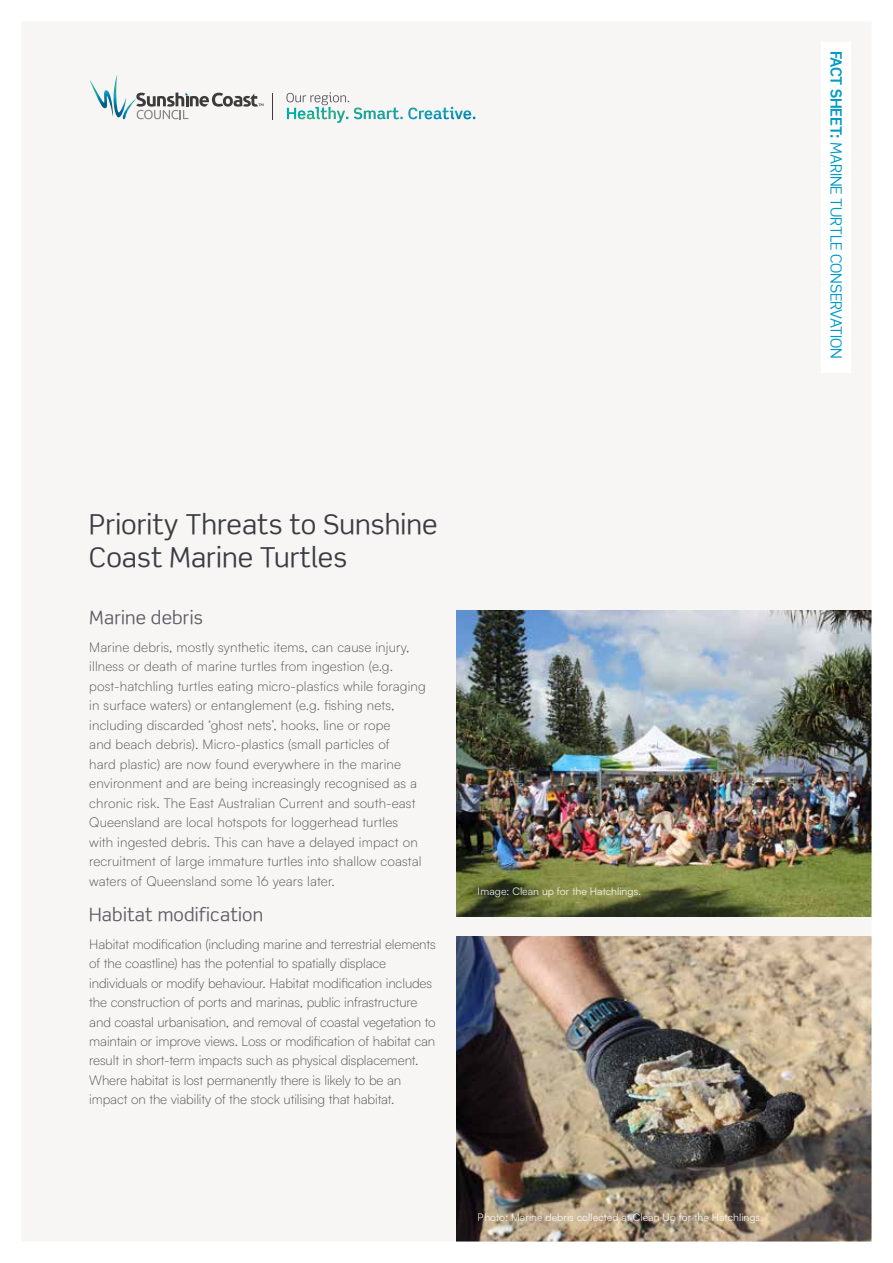
<style>
.page{position:relative;width:893px;height:1263px;background:#fff}
.page>*{position:absolute;margin:0;border:0;box-sizing:border-box;transform-origin:0 0}
.t1{font:27px/33px "Scene";color:#3b3c43}
.t2{font:18px "Scene";letter-spacing:.01em;color:#5d5e65}
.t3{font:15px "Scene";letter-spacing:-.01em;color:#009ac3}
.t4{font:300 13.5px/19.5px "Satoshi";color:#575756}
.t5{font:10.5px "Satoshi";color:#fff}
.s1{font-family:"Scene Alt";font-weight:700}
</style>
<div class="page">
<img style="left:22px;top:22px;width:850px;height:1220px">
<h1 class="t1" style="left:89px;top:508px;width:350px">Priority Threats to Sunshine<br>Coast Marine Turtles</h1>
<h2 class="t2" style="left:89px;top:606px;width:115px">Marine debris</h2>
<p class="t4" style="left:89px;top:637px;width:338px">Marine debris, mostly synthetic items, can cause injury, illness or death of marine turtles from ingestion (e.g. post-hatchling turtles eating micro-plastics while foraging in surface waters) or entanglement (e.g. fishing nets, including discarded ‘ghost nets’, hooks, line or rope<br>and beach debris). Micro-plastics (small particles of<br>hard plastic) are now found everywhere in the marine environment and are being increasingly recognised as a chronic risk. The East Australian Current and south-east Queensland are local hotspots for loggerhead turtles<br>with ingested debris. This can have a delayed impact on recruitment of large immature turtles into shallow coastal waters of Queensland some 16 years later.</p>
<h2 class="t2" style="left:89px;top:903px;width:176px">Habitat modification</h2>
<p class="t4" style="left:89px;top:933px;width:348px">Habitat modification (including marine and terrestrial elements of the coastline) has the potential to spatially displace individuals or modify behaviour. Habitat modification includes the construction of ports and marinas, public infrastructure and coastal urbanisation, and removal of coastal vegetation to maintain or improve views. Loss or modification of habitat can result in short-term impacts such as physical displacement.<br>Where habitat is lost permanently there is likely to be an impact on the viability of the stock utilising that habitat.</p>
<p class="t5" style="left:478px;top:884px;width:164px">Image: Clean up for the Hatchlings.</p>
<p class="t5" style="left:478px;top:1210px;width:286px">Photo: Marine debris collected at Clean Up for the Hatchlings.</p>
<p class="t3" style="left:846px;top:51px;width:309px;rotate:90deg"><span class="s1">FACT SHEET:</span> MARINE TURTLE CONSERVATION</p>
</div>
